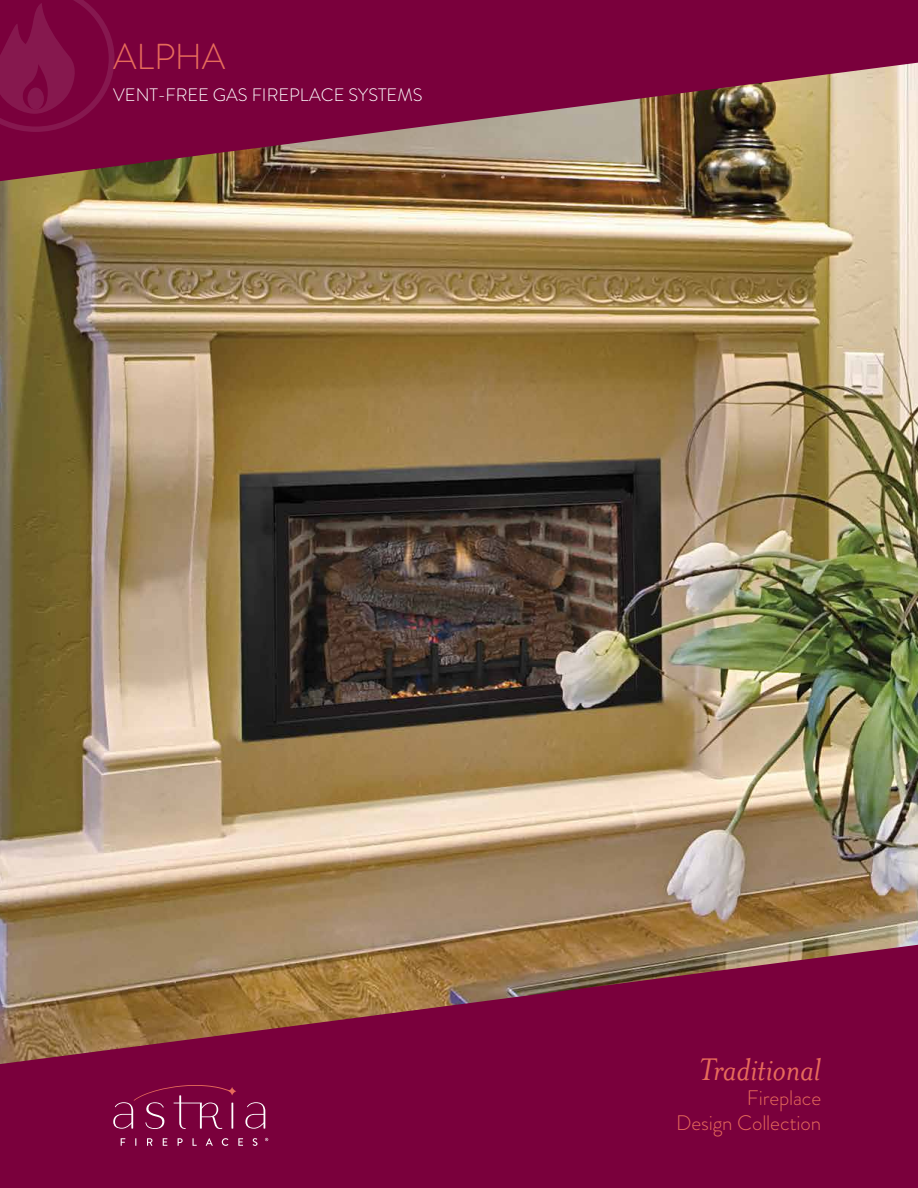
<style>
.page{position:relative;width:918px;height:1188px;background:#fff}
.page>*{position:absolute;margin:0;border:0;box-sizing:border-box;transform-origin:0 0}
.t1{font:italic 36px "Mrs Eaves OT";letter-spacing:-.005em;color:#e66b5b}
.t2{font:300 36px "Brandon Grotesque";letter-spacing:-.005em;color:#e66b5b}
.t3{font:300 21px/25.2px "Brandon Grotesque";letter-spacing:-.005em;color:#e66b5b;text-align:right}
.t4{font:300 18px "Brandon Grotesque";color:#fff}
</style>
<div class="page">
<img style="left:0;top:181px;width:918px;height:764px">
<img style="left:0;top:0;width:918px;height:181px">
<svg style="left:0;top:0;width:115px;height:132px;background:#7e0943"></svg>
<div style="left:28px;top:88px;width:16px;height:22px;background:#85184f;border-radius:50%"></div>
<svg style="left:0;top:945px;width:918px;height:243px;background:#822042"></svg>
<svg style="left:121px;top:1138px;width:4px;height:8px"></svg>
<svg style="left:147px;top:1138px;width:5px;height:8px"></svg>
<svg style="left:163px;top:1138px;width:4px;height:8px"></svg>
<svg style="left:178px;top:1138px;width:5px;height:8px"></svg>
<svg style="left:193px;top:1138px;width:4px;height:8px"></svg>
<svg style="left:206px;top:1138px;width:7px;height:8px"></svg>
<svg style="left:222px;top:1138px;width:6px;height:8px"></svg>
<svg style="left:238px;top:1138px;width:5px;height:8px"></svg>
<svg style="left:253px;top:1138px;width:5px;height:8px"></svg>
<svg style="left:245px;top:1102px;width:20px;height:27px"></svg>
<svg style="left:113px;top:1085px;width:123px;height:44px;background:#87174c"></svg>
<h1 class="t2" style="left:113px;top:32px;width:114px">ALPHA</h1>
<p class="t4" style="left:113px;top:83px;width:311px">VENT-FREE GAS FIREPLACE SYSTEMS</p>
<h1 class="t1" style="left:699px;top:1050px;width:124px">Traditional</h1>
<p class="t3" style="left:676px;top:1085px;width:146px">Fireplace<br>Design Collection</p>
</div>
